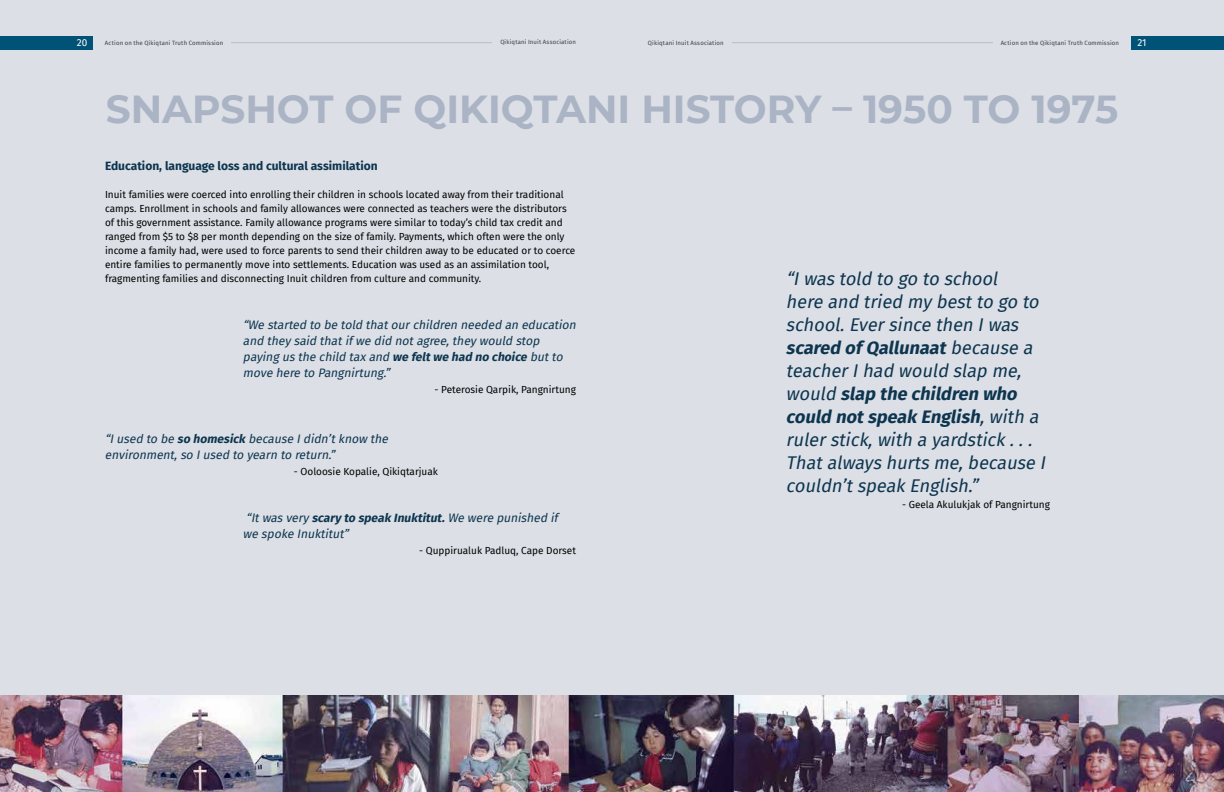
<style>
.page{position:relative;width:1224px;height:792px;background:#dcdfe6}
.page>*{position:absolute;margin:0;border:0;box-sizing:border-box;transform-origin:0 0}
.t1{font:700 39px "Montserrat";color:#abb4c5}
.t2{font:italic 18px/23px "Fira Sans";color:#0d354f}
.t3{font:italic 12px/16px "Fira Sans";color:#0d354f}
.t4{font:700 12px "Fira Sans";color:#0d354f}
.t5{font:10px/14px "Fira Sans";color:#000}
.t6{font:10px "Fira Sans";color:#fff}
.t7{font:6px "Fira Sans";letter-spacing:.025em;color:#414042}
.s1{font-weight:700}
</style>
<div class="page">
<hr style="left:732px;top:42px;width:261px;height:1px;background:#bcbec0">
<div style="left:1131px;top:36px;width:93px;height:13px;background:#005276"></div>
<div style="left:0;top:36px;width:93px;height:13px;background:#005276"></div>
<hr style="left:231px;top:42px;width:261px;height:1px;background:#bcbec0">
<img style="left:0;top:695px;width:1224px;height:97px">
<p class="t6" style="left:77px;top:35px;width:12px">20</p>
<p class="t7" style="left:105px;top:38px;width:120px">Action on the Qikiqtani Truth Commission</p>
<p class="t7" style="left:500px;top:37px;width:77px">Qikiqtani Inuit Association</p>
<p class="t7" style="left:648px;top:38px;width:77px">Qikiqtani Inuit Association</p>
<p class="t7" style="left:1001px;top:38px;width:120px">Action on the Qikiqtani Truth Commission</p>
<p class="t6" style="left:1137px;top:35px;width:11px">21</p>
<h1 class="t1" style="left:106px;top:81px;width:1014px">SNAPSHOT OF QIKIQTANI HISTORY – 1950 TO 1975</h1>
<p class="t4" style="left:105px;top:156px;width:274px">Education, language loss and cultural assimilation</p>
<p class="t5" style="left:105px;top:187px;width:472px">Inuit families were coerced into enrolling their children in schools located away from their traditional camps. Enrollment in schools and family allowances were connected as teachers were the distributors of this government assistance. Family allowance programs were similar to today’s child tax credit and ranged from $5 to $8 per month depending on the size of family. Payments, which often were the only income a family had, were used to force parents to send their children away to be educated or to coerce entire families to permanently move into settlements. Education was used as an assimilation tool, fragmenting families and disconnecting Inuit children from culture and community.</p>
<p class="t3" style="left:243px;top:317px;width:338px">“We started to be told thatourchildren needed an education and they said thatif we did notagree,they would stop paying usthe child tax and <span class="s1">we feltwe had no choice</span> butto move here to Pangnirtung.”</p>
<p class="t5" style="left:435px;top:382px;width:143px">- Peterosie Qarpik, Pangnirtung</p>
<p class="t3" style="left:105px;top:431px;width:288px">“Iused to be <span class="s1">so homesick</span> because Ididn’tknow the environment,so Iused to yearn to return.”</p>
<p class="t5" style="left:294px;top:464px;width:146px">- Ooloosie Kopalie, Qikiqtarjuak</p>
<p class="t3" style="left:243px;top:510px;width:316px">“Itwasvery <span class="s1">scary to speak Inuktitut.</span>We were punished if we spoke Inuktitut”</p>
<p class="t5" style="left:419px;top:544px;width:158px">- Quppirualuk Padluq, Cape Dorset</p>
<p class="t2" style="left:786px;top:267px;width:265px">“Iwastold to go to school<br>here and tried my bestto go to school.Eversince then Iwas <span class="s1">scared of Qallunaat</span>because a teacherIhad would slap me, would <span class="s1">slap the children who could notspeak English</span>,with a rulerstick,with a yardstick ...<br>Thatalwayshurtsme,because I couldn’tspeak English.”</p>
<p class="t5" style="left:902px;top:497px;width:149px">- Geela Akulukjak of Pangnirtung</p>
</div>
